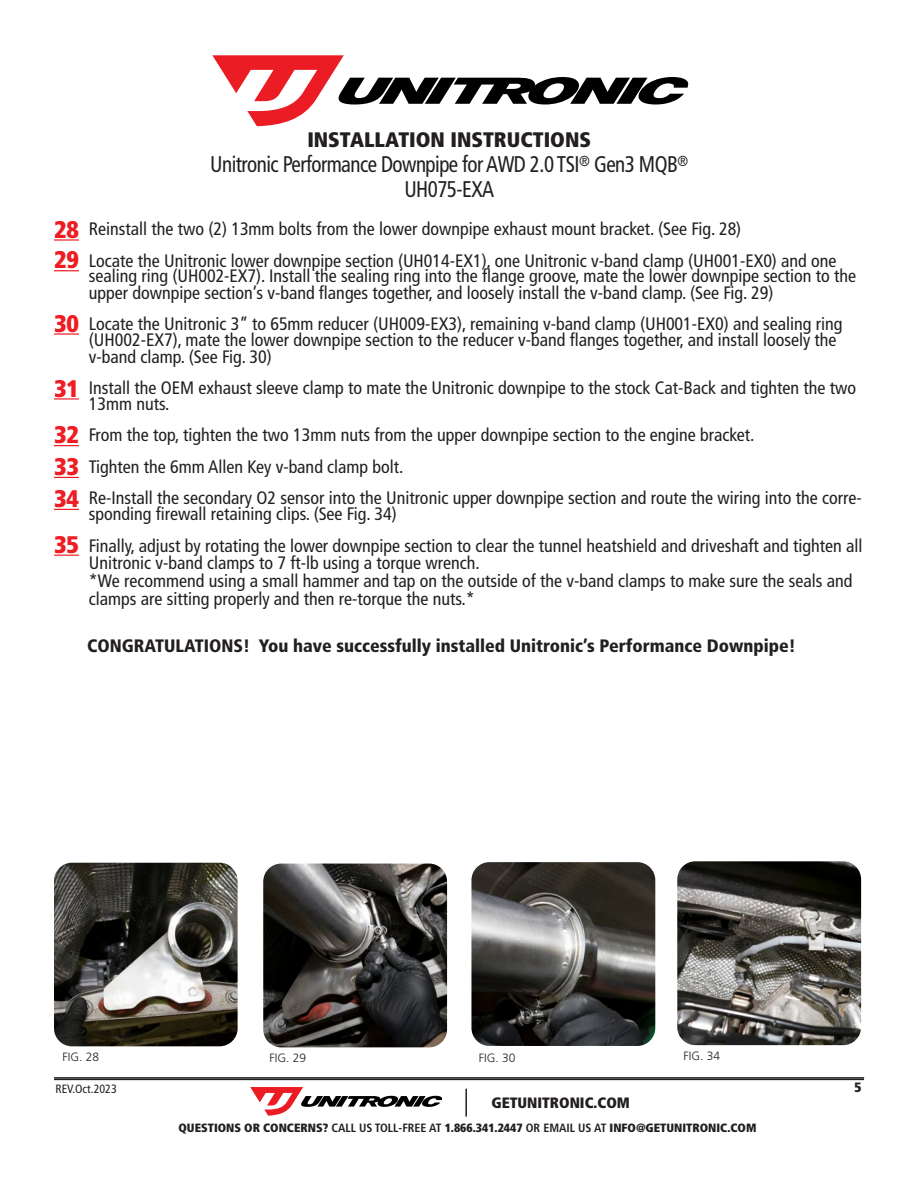
<style>
.page{position:relative;width:918px;height:1188px;background:#fff}
.page>*{position:absolute;margin:0;border:0;box-sizing:border-box;transform-origin:0 0}
.t1{font:900 condensed 24px "Frutiger LT Std";color:#ee1d23}
.t2{font:condensed 22.65px/25.2px "Frutiger LT Std";letter-spacing:-.025em;color:#231f20;text-align:center;scale:.93 1}
.t3{font:900 condensed 21px "Frutiger LT Std";color:#231f20}
.t4{font:condensed 18px/16.2px "Frutiger LT Std";color:#231f20}
.t5{font:900 condensed 18px "Frutiger LT Std";color:#231f20}
.t6{font:900 condensed 15px "Frutiger LT Std";color:#231f20}
.t7{font:900 condensed 13.5px "Frutiger LT Std";color:#231f20}
.t8{font:900 condensed 12px "Frutiger LT Std";color:#231f20}
.t9{font:300 12px "Frutiger LT Std";color:#231f20}
.t10{font:condensed 12px "Frutiger LT Std";color:#231f20}
.s1{font-weight:700}
</style>
<div class="page">
<hr style="left:54px;top:1079px;width:810px;height:1px;background:#231f20">
<hr style="left:465px;top:1089px;width:2px;height:28px;background:#231f20">
<svg style="left:250px;top:1087px;width:192px;height:29px"></svg>
<svg style="left:212px;top:55px;width:476px;height:71px"></svg>
<hr style="left:54px;top:1077px;width:810px;height:2px;background:#231f20">
<hr style="left:54px;top:239px;width:25px;height:2px;background:#ee1d23">
<svg style="left:54px;top:270px;width:25px;height:1px"></svg>
<hr style="left:54px;top:333px;width:25px;height:2px;background:#ee1d23">
<img style="left:471px;top:862px;width:184px;height:184px">
<img style="left:54px;top:863px;width:184px;height:183px">
<img style="left:263px;top:864px;width:184px;height:183px">
<svg style="left:54px;top:477px;width:25px;height:1px"></svg>
<hr style="left:54px;top:398px;width:25px;height:2px;background:#ee1d23">
<img style="left:677px;top:861px;width:184px;height:184px">
<svg style="left:54px;top:445px;width:25px;height:1px"></svg>
<svg style="left:54px;top:509px;width:25px;height:1px"></svg>
<svg style="left:54px;top:555px;width:25px;height:1px"></svg>
<p class="t1" style="left:54px;top:215px;width:26px">28</p>
<p class="t1" style="left:54px;top:245px;width:26px">29</p>
<p class="t1" style="left:54px;top:309px;width:26px">30</p>
<p class="t1" style="left:54px;top:374px;width:26px">31</p>
<p class="t1" style="left:54px;top:420px;width:26px">32</p>
<p class="t1" style="left:54px;top:452px;width:26px">33</p>
<p class="t1" style="left:54px;top:484px;width:26px">34</p>
<p class="t1" style="left:54px;top:530px;width:26px">35</p>
<p class="t3" style="left:307px;top:126px;width:285px">INSTALLATION INSTRUCTIONS</p>
<p class="t2" style="left:210px;top:151px;width:515px">Unitronic Performance Downpipe for AWD 2.0 TSI<sup>®</sup> Gen3 MQB<sup>®<br></sup>UH075-EXA</p>
<p class="t4" style="left:89px;top:221px;width:654px">Reinstall the two (2) 13mm bolts from the lower downpipe exhaust mount bracket. (See Fig. 28)</p>
<p class="t4" style="left:89px;top:252px;width:769px">Locate the Unitronic lower downpipe section (UH014-EX1), one Unitronic v-band clamp (UH001-EX0) and one sealing ring (UH002-EX7). Install the sealing ring into the flange groove, mate the lower downpipe section to the upper downpipe section’s v-band flanges together, and loosely install the v-band clamp. (See Fig. 29)</p>
<p class="t4" style="left:89px;top:316px;width:755px">Locate the Unitronic 3” to 65mm reducer (UH009-EX3), remaining v-band clamp (UH001-EX0) and sealing ring (UH002-EX7), mate the lower downpipe section to the reducer v-band flanges together, and install loosely the v-band clamp. (See Fig. 30)</p>
<p class="t4" style="left:89px;top:380px;width:769px;line-height:15.8px">Install the OEM exhaust sleeve clamp to mate the Unitronic downpipe to the stock Cat-Back and tighten the two<br>13mm nuts.</p>
<p class="t4" style="left:89px;top:427px;width:667px">From the top, tighten the two 13mm nuts from the upper downpipe section to the engine bracket.</p>
<p class="t4" style="left:89px;top:459px;width:316px">Tighten the 6mm Allen Key v-band clamp bolt.</p>
<p class="t4" style="left:89px;top:490px;width:774px;line-height:15.8px">Re-Install the secondary O2 sensor into the Unitronic upper downpipe section and route the wiring into the corre&shy;sponding firewall retaining clips. (See Fig. 34)</p>
<p class="t4" style="left:89px;top:538px;width:775px">Finally, adjust by rotating the lower downpipe section to clear the tunnel heatshield and driveshaft and tighten all<br>Unitronic v-band clamps to 7 ft-lb using a torque wrench.</p>
<p class="t4" style="left:89px;top:572px;width:765px;line-height:18px">*We recommend using a small hammer and tap on the outside of the v-band clamps to make sure the seals and clamps are sitting properly and then re-torque the nuts.*</p>
<p class="t5" style="left:87px;top:635px;width:710px">CONGRATULATIONS! You have successfully installed Unitronic’s Performance Downpipe!</p>
<p class="t9" style="left:63px;top:1050px;width:38px">FIG. 28</p>
<p class="t9" style="left:269px;top:1051px;width:38px">FIG. 29</p>
<p class="t9" style="left:479px;top:1051px;width:38px">FIG. 30</p>
<p class="t10" style="left:56px;top:1081px;width:63px">REV.Oct.2023</p>
<p class="t9" style="left:684px;top:1049px;width:38px">FIG. 34</p>
<p class="t6" style="left:491px;top:1094px;width:140px">GETUNITRONIC.COM</p>
<p class="t8" style="left:178px;top:1120px;width:580px">QUESTIONS OR CONCERNS? <span class="s1">CALL US TOLL-FREE AT</span> 1.866.341.2447 <span class="s1">OR EMAIL US AT</span> INFO@GETUNITRONIC.COM</p>
<p class="t7" style="left:855px;top:1079px;width:9px">5</p>
</div>
